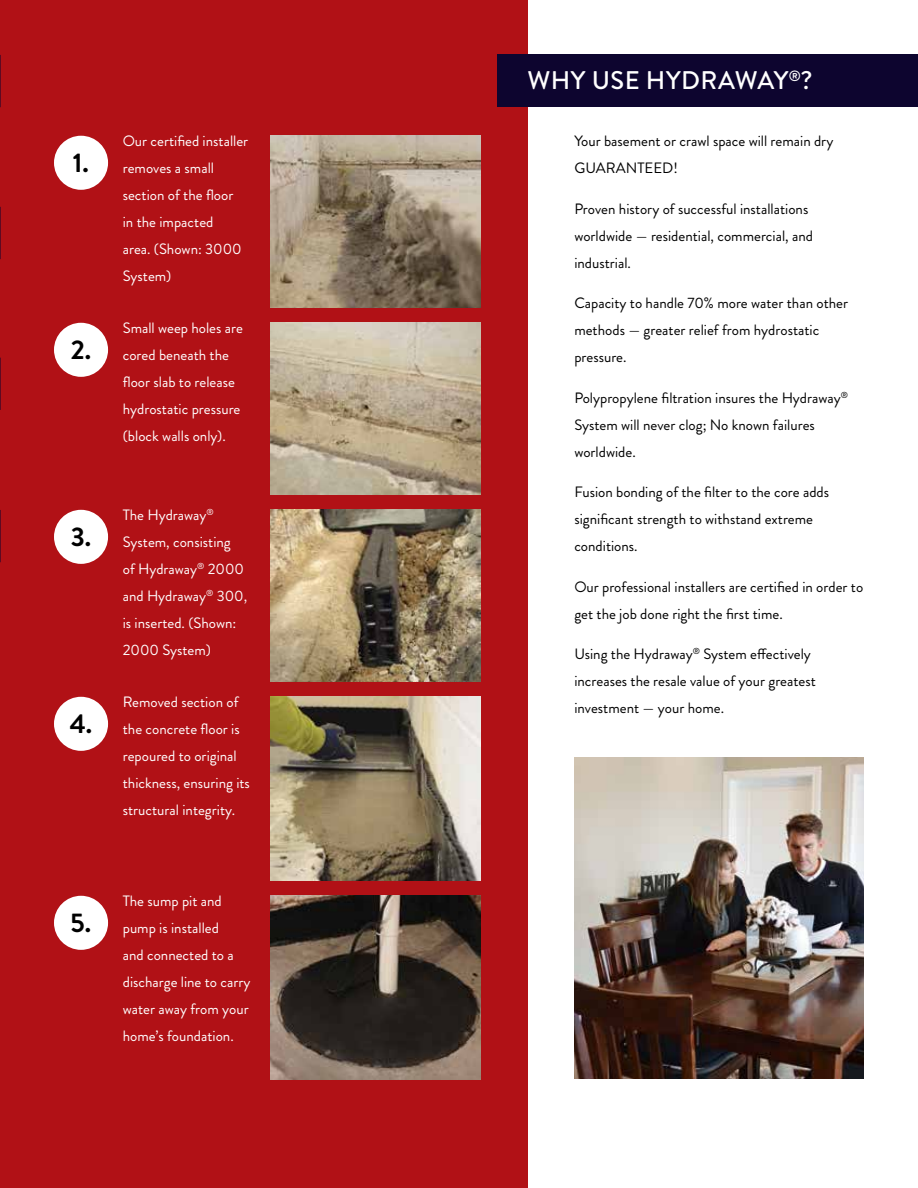
<style>
.page{position:relative;width:918px;height:1188px;background:#fff}
.page>*{position:absolute;margin:0;border:0;box-sizing:border-box;transform-origin:0 0}
.t1{font:700 27px "Brandon Grotesque";color:#000}
.t2{font:500 25.5px "Brandon Grotesque";letter-spacing:.02em;color:#fff}
.t3{font:15px/27px "Brandon Grotesque";color:#000}
.t4{font:15px/27px "Brandon Grotesque";color:#fff}
</style>
<div class="page">
<div style="left:0;top:0;width:527px;height:1188px;background:#b11116"></div>
<div style="left:54px;top:136px;width:54px;height:54px;background:#fff;border-radius:50%"></div>
<div style="left:497px;top:54px;width:421px;height:52px;background:#0d052f"></div>
<img style="left:270px;top:136px;width:211px;height:172px">
<img style="left:270px;top:323px;width:211px;height:172px">
<img style="left:270px;top:510px;width:211px;height:172px">
<img style="left:270px;top:697px;width:211px;height:184px">
<img style="left:270px;top:896px;width:211px;height:184px">
<div style="left:54px;top:323px;width:54px;height:54px;background:#fff;border-radius:50%"></div>
<div style="left:54px;top:510px;width:54px;height:54px;background:#fff;border-radius:50%"></div>
<div style="left:54px;top:697px;width:54px;height:54px;background:#fff;border-radius:50%"></div>
<div style="left:54px;top:896px;width:54px;height:54px;background:#fff;border-radius:50%"></div>
<img style="left:574px;top:758px;width:290px;height:320px">
<h1 class="t1" style="left:73px;top:153px;width:17px">1.</h1>
<h1 class="t1" style="left:71px;top:340px;width:22px">2.</h1>
<h1 class="t1" style="left:71px;top:527px;width:22px">3.</h1>
<h1 class="t1" style="left:70px;top:714px;width:24px">4.</h1>
<h1 class="t1" style="left:71px;top:913px;width:22px">5.</h1>
<p class="t4" style="left:123px;top:128px;width:127px">Our certified installer removes a small section of the floor<br>in the impacted<br>area. (Shown: 3000<br>System)</p>
<p class="t4" style="left:123px;top:315px;width:122px">Small weep holes are cored beneath the floor slab to release hydrostatic pressure (block walls only).</p>
<p class="t4" style="left:123px;top:503px;width:126px">The Hydraway<sup>®<br></sup>System, consisting<br>of Hydraway<sup>®</sup> 2000 and Hydraway<sup>®</sup> 300, is inserted. (Shown:<br>2000 System)</p>
<p class="t4" style="left:123px;top:690px;width:129px">Removed section of the concrete floor is repoured to original thickness, ensuring its structural integrity.</p>
<p class="t4" style="left:123px;top:888px;width:129px">The sump pit and pump is installed<br>and connected to a discharge line to carry water away from your home’s foundation.</p>
<h2 class="t2" style="left:527px;top:67px;width:286px">WHY USE HYDRAWAY<sup>®</sup>?</h2>
<p class="t3" style="left:574px;top:128px;width:261px">Your basement or crawl space will remain dry<br>GUARANTEED!</p>
<p class="t3" style="left:574px;top:196px;width:240px">Proven history of successful installations worldwide — residential, commercial, and industrial.</p>
<p class="t3" style="left:574px;top:290px;width:275px">Capacity to handle 70% more water than other methods — greater relief from hydrostatic pressure.</p>
<p class="t3" style="left:574px;top:385px;width:275px">Polypropylene filtration insures the Hydraway<sup>®<br></sup>System will never clog; No known failures worldwide.</p>
<p class="t3" style="left:574px;top:479px;width:256px">Fusion bonding of the filter to the core adds significant strength to withstand extreme conditions.</p>
<p class="t3" style="left:574px;top:574px;width:290px">Our professional installers are certified in order to get the job done right the first time.</p>
<p class="t3" style="left:574px;top:641px;width:243px">Using the Hydraway<sup>®</sup> System effectively increases the resale value of your greatest investment — your home.</p>
</div>
